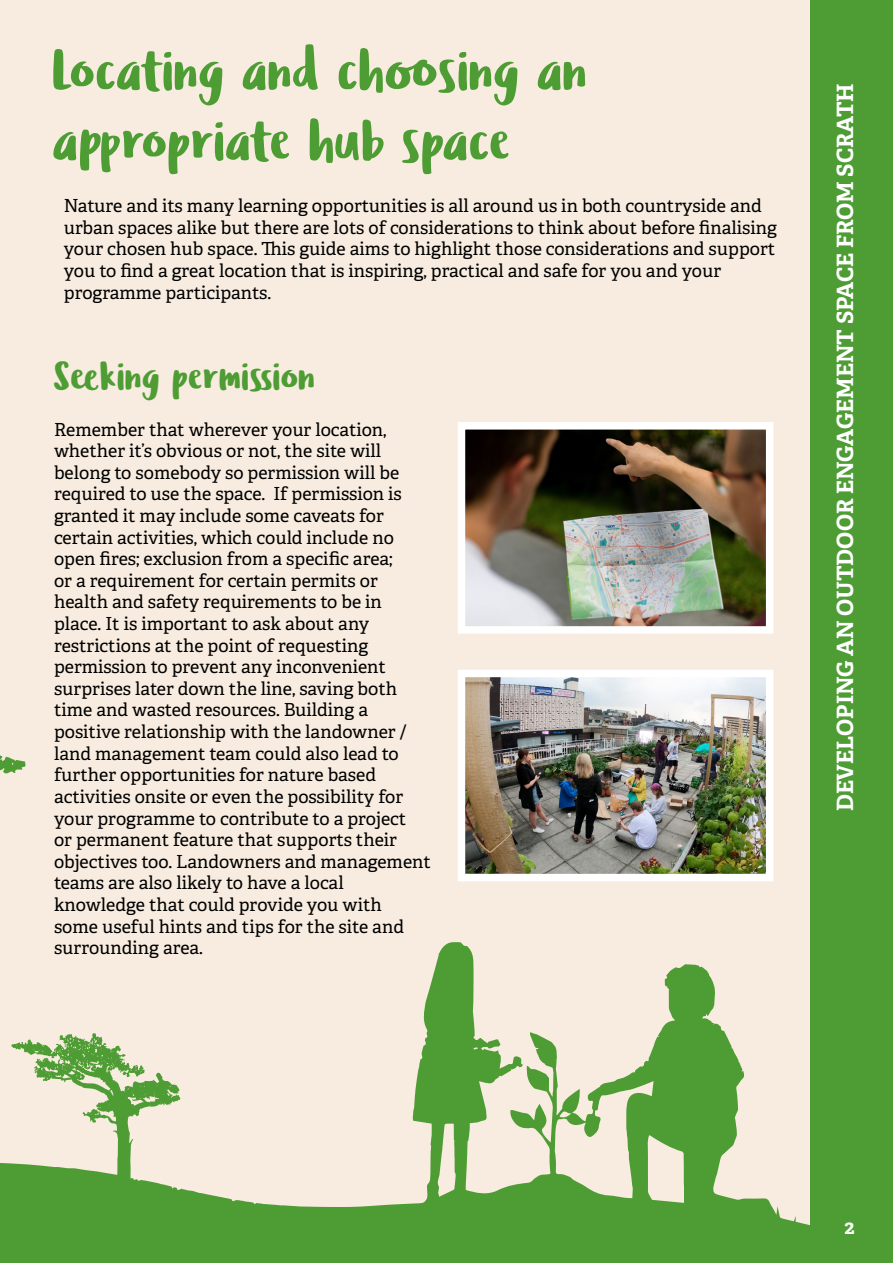
<style>
.page{position:relative;width:893px;height:1263px;background:#fff}
.page>*{position:absolute;margin:0;border:0;box-sizing:border-box;transform-origin:0 0}
.t1{font:58.5px/70.2px "Ludicrous";color:#4e9d34}
.t2{font:40.5px "Ludicrous";color:#4e9d34}
.t3{font:700 22.5px "Adelle";color:#fff}
.t4{font:700 19.5px "Adelle";color:#fff}
.t5{font:18px/21.6px "Adelle";color:#000}
</style>
<div class="page">
<div style="left:0;top:0;width:810px;height:1263px;background:#f7ecdf"></div>
<svg style="left:0;top:733px;width:810px;height:530px"></svg>
<div style="left:810px;top:0;width:83px;height:1263px;background:#4e9d34"></div>
<img style="left:467px;top:431px;width:297px;height:194px">
<div style="left:458px;top:422px;width:315px;height:212px;border:8px solid #fff"></div>
<img style="left:467px;top:679px;width:297px;height:193px">
<div style="left:458px;top:670px;width:315px;height:211px;border:8px solid #fff"></div>
<svg style="left:0;top:1033px;width:180px;height:230px"></svg>
<svg style="left:452px;top:1194px;width:358px;height:63px"></svg>
<h1 class="t1" style="left:53px;top:35px;width:536px">Locating and choosing an appropriate hub space</h1>
<p class="t5" style="left:64px;top:195px;width:715px">Nature and its many learning opportunities is all around us in both countryside and urban spaces alike but there are lots of considerations to think about before finalising your chosen hub space. This guide aims to highlight those considerations and support you to find a great location that is inspiring, practical and safe for you and your programme participants.</p>
<h2 class="t2" style="left:54px;top:348px;width:263px">Seeking permission</h2>
<p class="t5" style="left:54px;top:419px;width:378px">Remember that wherever your location, whether it’s obvious or not, the site will belong to somebody so permission will be required to use the space. If permission is granted it may include some caveats for certain activities, which could include no open fires; exclusion from a specific area;<br>or a requirement for certain permits or health and safety requirements to be in place. It is important to ask about any restrictions at the point of requesting permission to prevent any inconvenient surprises later down the line, saving both time and wasted resources. Building a positive relationship with the landowner / land management team could also lead to further opportunities for nature based activities onsite or even the possibility for your programme to contribute to a project<br>or permanent feature that supports their objectives too. Landowners and management teams are also likely to have a local knowledge that could provide you with<br>some useful hints and tips for the site and surrounding area.</p>
<p class="t3" style="left:831px;top:811px;width:729px;rotate:-90deg">DEVELOPING AN OUTDOOR ENGAGEMENT SPACE FROM SCRATH</p>
<p class="t4" style="left:845px;top:1215px;width:12px">2</p>
</div>
